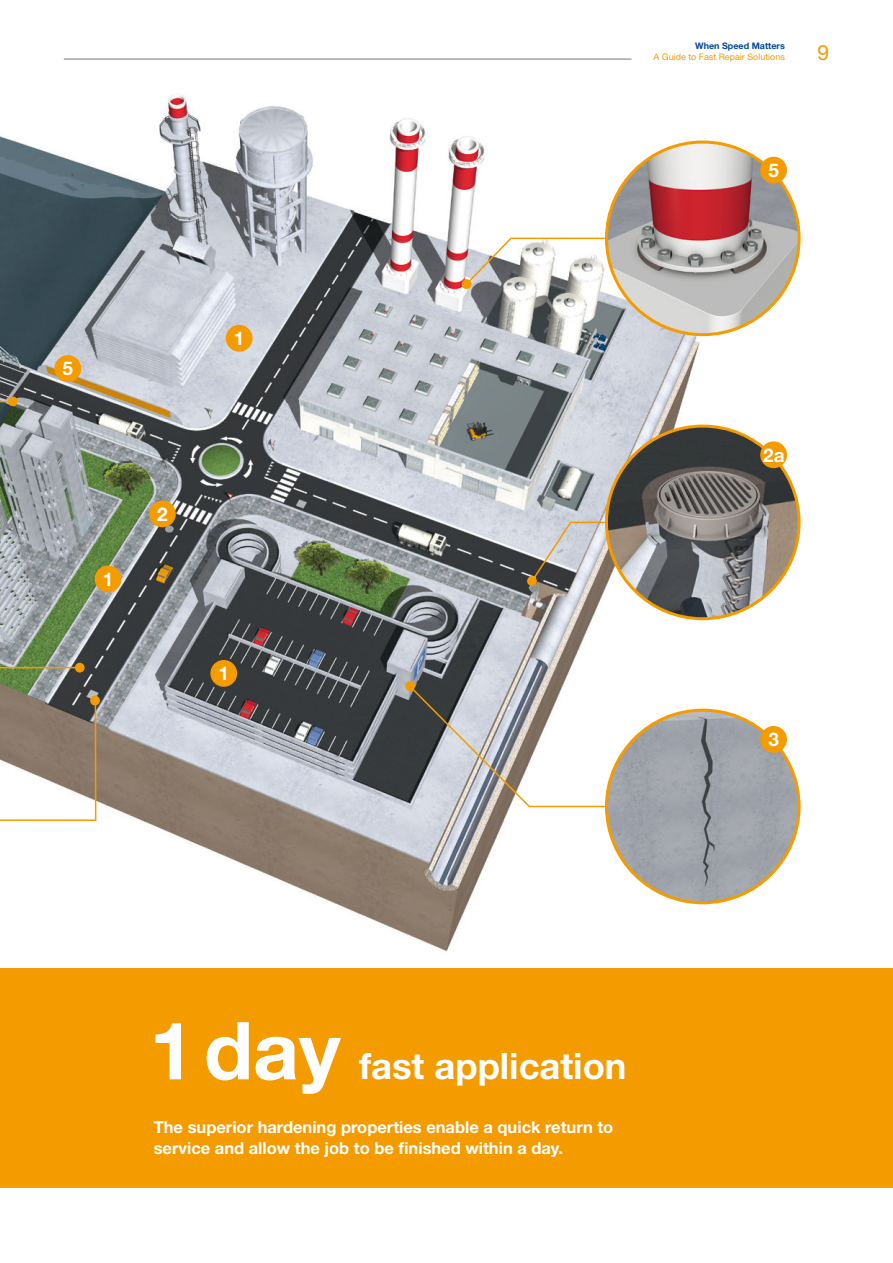
<style>
.page{position:relative;width:893px;height:1263px;background:#fff}
.page>*{position:absolute;margin:0;border:0;box-sizing:border-box;transform-origin:0 0}
.t1{font:700 36.45px "Helvetica Neue LT Std";color:#fff}
.t2{font:21px "Helvetica Neue LT Std";color:#f49b00}
.t3{font:700 18.9px "Helvetica Neue LT Std";color:#fff}
.t4{font:700 16.5px/21px "Helvetica Neue LT Std";color:#fff}
.t5{font:9px "Helvetica Neue LT Std";color:#f49b00}
.t6{font:700 9px "Helvetica Neue LT Std";color:#004894}
.s1{font-size:80.1px}
</style>
<div class="page">
<hr style="left:64px;top:59px;width:567px;height:1px;background:#727a7f">
<div style="left:0;top:968px;width:893px;height:220px;background:#f49b00"></div>
<img style="left:0;top:94px;width:744px;height:858px">
<div style="left:210px;top:660px;width:27px;height:27px;background:#f49b00;border-radius:50%"></div>
<div style="left:95px;top:566px;width:26px;height:26px;background:#f49b00;border-radius:50%"></div>
<div style="left:226px;top:325px;width:27px;height:27px;background:#f49b00;border-radius:50%"></div>
<div style="left:149px;top:500px;width:27px;height:27px;background:#f49b00;border-radius:50%"></div>
<div style="left:54px;top:355px;width:27px;height:27px;background:#f49b00;border-radius:50%"></div>
<img style="left:606px;top:142px;width:193px;height:193px;border-radius:96px">
<img style="left:606px;top:426px;width:193px;height:193px;border-radius:96px">
<img style="left:606px;top:710px;width:193px;height:193px;border-radius:96px">
<div style="left:760px;top:157px;width:27px;height:26px;background:#f49b00;border-radius:50%"></div>
<svg style="left:465px;top:237px;width:141px;height:49px"></svg>
<div style="left:462px;top:279px;width:9px;height:10px;background:#f49b00;border-radius:50%"></div>
<svg style="left:530px;top:521px;width:76px;height:62px;background:#b7b6b6"></svg>
<div style="left:527px;top:576px;width:10px;height:10px;background:#f49b00;border-radius:50%"></div>
<svg style="left:408px;top:685px;width:198px;height:123px"></svg>
<div style="left:405px;top:681px;width:10px;height:10px;background:#f49b00;border-radius:50%"></div>
<div style="left:760px;top:726px;width:27px;height:27px;background:#f49b00;border-radius:50%"></div>
<div style="left:90px;top:696px;width:10px;height:9px;background:#f49b00;border-radius:50%"></div>
<svg style="left:0;top:666px;width:97px;height:156px"></svg>
<div style="left:75px;top:663px;width:10px;height:9px;background:#f49b00;border-radius:50%"></div>
<svg style="left:8px;top:396px;width:10px;height:10px"></svg>
<svg style="left:0;top:400px;width:16px;height:35px"></svg>
<div style="left:760px;top:441px;width:27px;height:27px;background:#f49b00;border-radius:50%"></div>
<p class="t3" style="left:63px;top:357px;width:12px">5</p>
<p class="t3" style="left:103px;top:567px;width:12px">1</p>
<p class="t3" style="left:157px;top:502px;width:12px">2</p>
<p class="t3" style="left:234px;top:327px;width:12px">1</p>
<p class="t3" style="left:219px;top:662px;width:12px">1</p>
<p class="t6" style="left:695px;top:40px;width:91px">When Speed Matters</p>
<p class="t5" style="left:653px;top:51px;width:133px">A Guide to Fast Repair Solutions</p>
<p class="t2" style="left:817px;top:40px;width:13px">9</p>
<p class="t3" style="left:768px;top:158px;width:12px">5</p>
<p class="t3" style="left:763px;top:443px;width:23px">2a</p>
<p class="t3" style="left:768px;top:728px;width:12px">3</p>
<h1 class="t1" style="left:150px;top:1044px;width:478px"><span class="s1">1day</span> fast application</h1>
<p class="t4" style="left:154px;top:1116px;width:461px">The superior hardening properties enable a quick return to service and allow the job to be finished within a day.</p>
</div>
